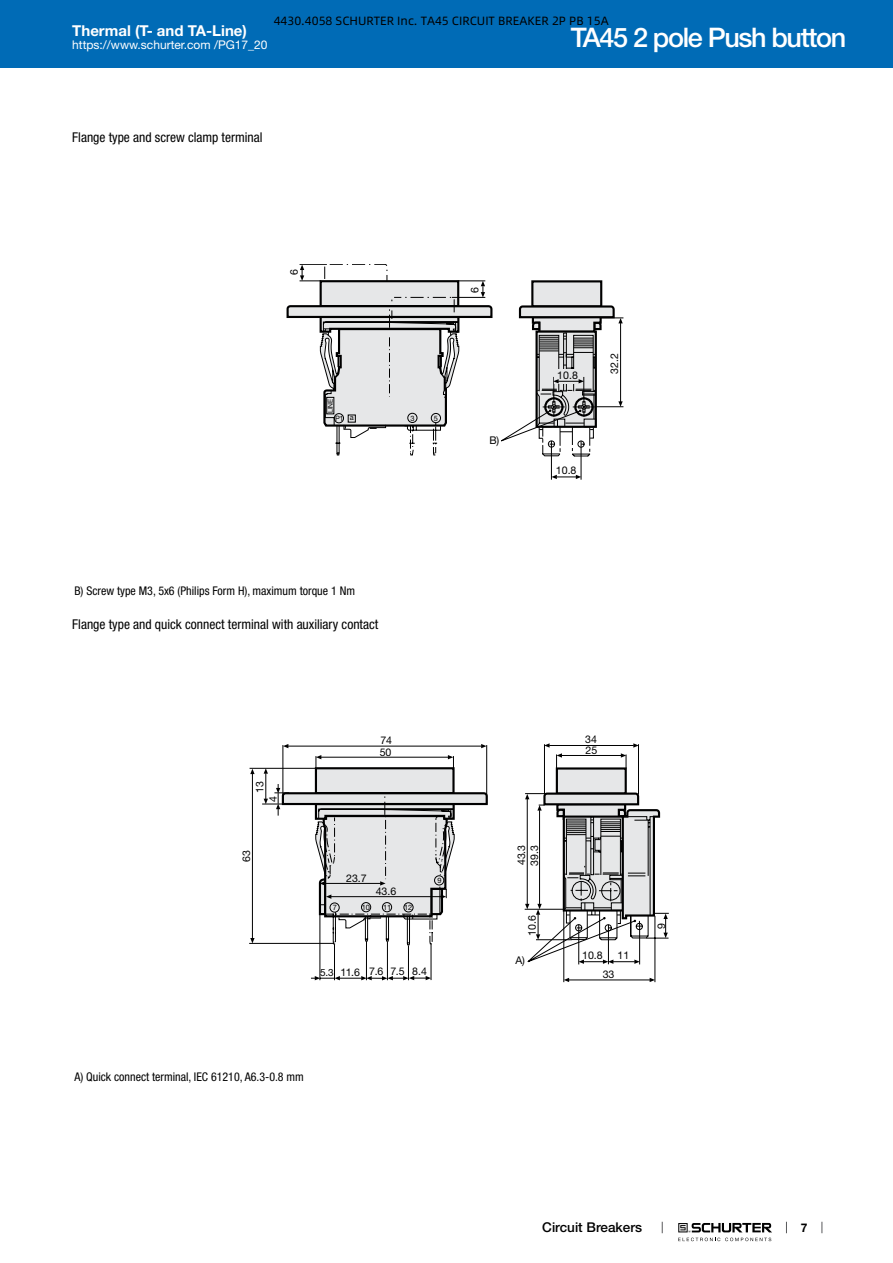
<style>
.page{position:relative;width:893px;height:1263px;background:#fff}
.page>*{position:absolute;margin:0;border:0;box-sizing:border-box;transform-origin:0 0}
.t1{font:500 27px "Helvetica Neue LT";letter-spacing:-.05em;color:#fff}
.t2{font:700 15px "Helvetica Neue LT";color:#fff}
.t3{font:condensed 13.5px "Helvetica Neue LT";color:#000}
.t4{font:500 13.5px "Helvetica Neue LT";color:#000}
.t5{font:condensed 12px "Helvetica Neue LT";color:#000}
.t6{font:12px "Alibaba Pu Hui Ti 3 55 Regular";color:#000}
.t7{font:12px "Helvetica Neue LT";color:#fff}
.t8{font:700 12px "Helvetica Neue LT";color:#000}
.t9{font:10.65px/12.9px "Helvetica Neue LT";color:#000}
.t10{font:7.35px "Helvetica Neue LT";color:#000}
.t11{font:6.75px "Helvetica Neue LT";color:#000}
.s1{font-size:10.05px}
</style>
<div class="page">
<svg style="left:678px;top:1223px;width:94px;height:18px"></svg>
<div style="left:0;top:0;width:893px;height:68px;background:#006bb6"></div>
<svg style="left:552px;top:475px;width:29px;height:4px"></svg>
<hr style="left:551px;top:441px;width:1px;height:39px;background:#000">
<hr style="left:581px;top:441px;width:1px;height:39px;background:#000">
<svg style="left:286px;top:264px;width:337px;height:193px"></svg>
<hr style="left:562px;top:755px;width:59px;height:1px;background:#000">
<hr style="left:544px;top:744px;width:1px;height:50px;background:#000">
<hr style="left:638px;top:744px;width:1px;height:51px;background:#000">
<svg style="left:556px;top:753px;width:6px;height:14px"></svg>
<svg style="left:621px;top:753px;width:6px;height:14px"></svg>
<div style="left:557px;top:768px;width:69px;height:25px;background:#e6e7e8"></div>
<div style="left:556px;top:767px;width:71px;height:28px;border:2px solid #000"></div>
<hr style="left:549px;top:745px;width:85px;height:1px;background:#000">
<svg style="left:544px;top:743px;width:6px;height:5px"></svg>
<svg style="left:633px;top:743px;width:6px;height:5px"></svg>
<hr style="left:655px;top:916px;width:1px;height:66px;background:#000">
<hr style="left:564px;top:911px;width:1px;height:71px;background:#000">
<hr style="left:568px;top:980px;width:82px;height:1px;background:#000">
<svg style="left:650px;top:978px;width:5px;height:4px"></svg>
<svg style="left:564px;top:978px;width:5px;height:4px"></svg>
<hr style="left:408px;top:945px;width:1px;height:35px;background:#000">
<hr style="left:431px;top:944px;width:1px;height:36px;background:#000">
<hr style="left:334px;top:944px;width:1px;height:36px;background:#000">
<hr style="left:320px;top:914px;width:1px;height:66px;background:#000">
<hr style="left:366px;top:941px;width:1px;height:39px;background:#000">
<hr style="left:387px;top:941px;width:1px;height:39px;background:#000">
<svg style="left:311px;top:976px;width:120px;height:4px"></svg>
<hr style="left:250px;top:768px;width:65px;height:1px;background:#000">
<hr style="left:249px;top:943px;width:85px;height:1px;background:#000">
<hr style="left:252px;top:774px;width:1px;height:164px;background:#000">
<svg style="left:250px;top:769px;width:5px;height:5px"></svg>
<svg style="left:250px;top:938px;width:5px;height:5px"></svg>
<svg style="left:262px;top:744px;width:226px;height:202px"></svg>
<svg style="left:525px;top:791px;width:144px;height:173px"></svg>
<p class="t6" style="left:274px;top:13px;width:336px">4430.4058 SCHURTER Inc. TA45 CIRCUIT BREAKER 2P PB 15A</p>
<p class="t2" style="left:72px;top:21px;width:176px">Thermal (T- and TA-Line)</p>
<p class="t7" style="left:72px;top:38px;width:197px">https://www.schurter.com /PG17_20</p>
<h1 class="t1" style="left:571px;top:21px;width:277px">TA45 2 pole Push button</h1>
<p class="t3" style="left:72px;top:130px;width:192px">Flange type and screw clamp terminal</p>
<p class="t9" style="left:287px;top:275px;width:7px;rotate:-90deg">6</p>
<p class="t9" style="left:468px;top:292px;width:7px;rotate:-90deg">6</p>
<p class="t11" style="left:326px;top:413px;width:16px;rotate:-90deg">LINE</p>
<p class="t10" style="left:335px;top:414px;width:20px">P1 a</p>
<p class="t10" style="left:410px;top:414px;width:6px">3</p>
<p class="t10" style="left:434px;top:414px;width:6px">5</p>
<p class="t9" style="left:489px;top:434px;width:12px">B)</p>
<p class="t9" style="left:557px;top:368px;width:22px">10.8</p>
<p class="t9" style="left:608px;top:374px;width:22px;rotate:-90deg">32.2</p>
<p class="t9" style="left:556px;top:464px;width:22px">10.8</p>
<p class="t5" style="left:74px;top:584px;width:282px">B) Screw type M3, 5x6 (Philips Form H), maximum torque 1 Nm</p>
<p class="t3" style="left:72px;top:616px;width:308px">Flange type and quick connect terminal with auxiliary contact</p>
<p class="t9" style="left:253px;top:793px;width:13px;rotate:-90deg">13</p>
<p class="t9" style="left:267px;top:801px;width:7px;rotate:-90deg">4</p>
<p class="t9" style="left:240px;top:862px;width:13px;rotate:-90deg">63</p>
<p class="t9" style="left:380px;top:734px;width:14px;line-height:11.9px">74<br>50</p>
<p class="t9" style="left:346px;top:871px;width:22px">23.7</p>
<p class="t10" style="left:437px;top:876px;width:6px">9</p>
<p class="t9" style="left:376px;top:885px;width:22px">43.6</p>
<p class="t10" style="left:333px;top:903px;width:6px">7</p>
<p class="t10" style="left:362px;top:903px;width:10px">10</p>
<p class="t10" style="left:383px;top:903px;width:10px">11</p>
<p class="t10" style="left:404px;top:903px;width:10px">12</p>
<p class="t9" style="left:320px;top:965px;width:108px"><span class="s1">5.3</span> 11.6 7.6 7.5 8.4</p>
<p class="t5" style="left:74px;top:1070px;width:231px">A) Quick connect terminal, IEC 61210, A6.3-0.8 mm</p>
<p class="t9" style="left:515px;top:866px;width:23px;rotate:-90deg">43.3<br>39.3</p>
<p class="t9" style="left:525px;top:935px;width:22px;rotate:-90deg">10.6</p>
<p class="t9" style="left:515px;top:954px;width:11px">A)</p>
<p class="t9" style="left:585px;top:733px;width:13px">34</p>
<p class="t9" style="left:586px;top:744px;width:13px">25</p>
<p class="t9" style="left:582px;top:949px;width:22px">10.8</p>
<p class="t9" style="left:617px;top:949px;width:13px">11</p>
<p class="t9" style="left:603px;top:968px;width:13px">33</p>
<p class="t9" style="left:655px;top:929px;width:7px;rotate:-90deg">9</p>
<p class="t4" style="left:542px;top:1219px;width:101px">Circuit Breakers</p>
<p class="t8" style="left:801px;top:1220px;width:8px">7</p>
</div>
